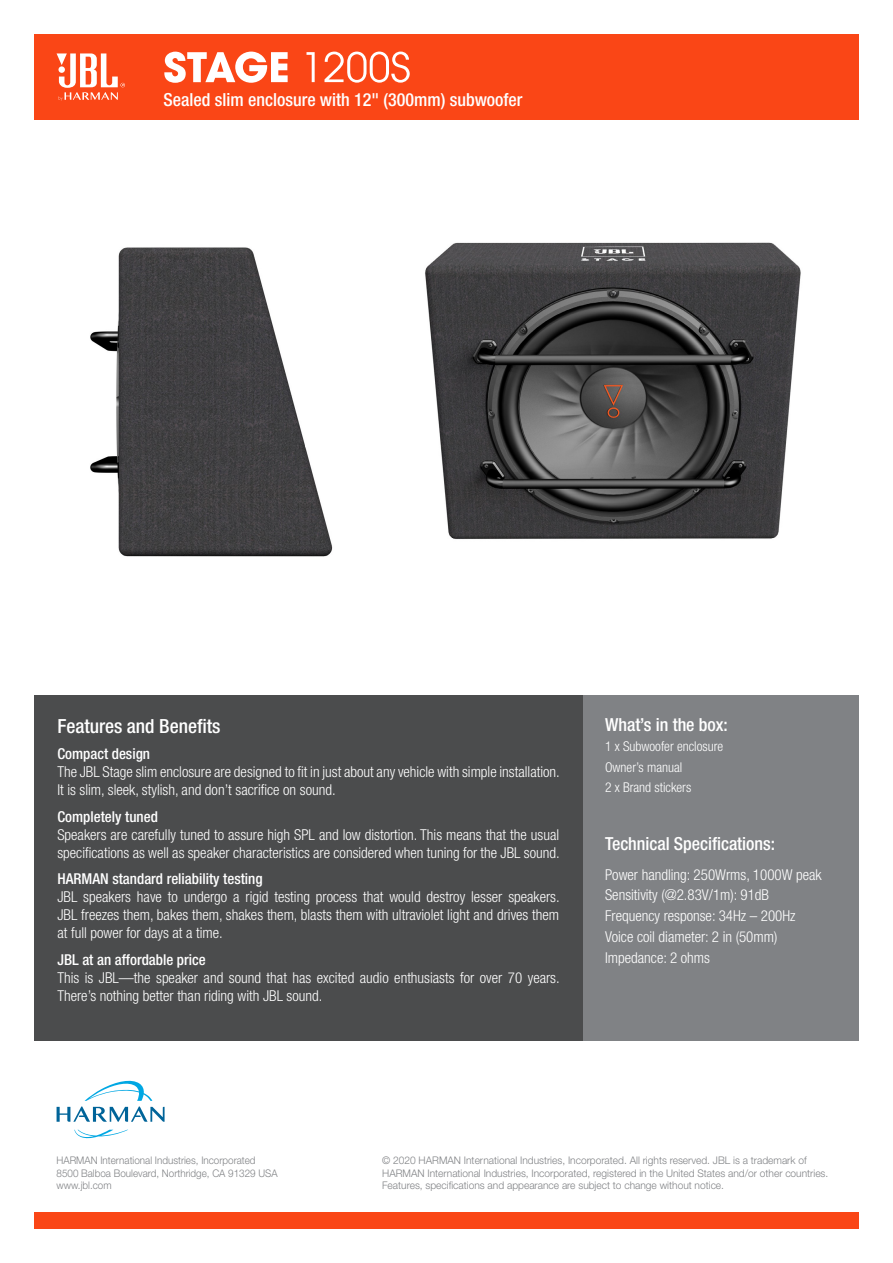
<style>
.page{position:relative;width:893px;height:1263px;background:#fff}
.page>*{position:absolute;margin:0;border:0;box-sizing:border-box;transform-origin:0 0}
.t1{font:500 condensed 19.5px "Helvetica Neue LT Pro";color:#fff}
.t2{font:500 condensed 18px "Helvetica Neue LT Pro";color:#fff}
.t3{font:300 condensed 15px/18px "Helvetica Neue LT Pro";color:#fff}
.t4{font:500 condensed 15px "Helvetica Neue LT Pro";color:#fff}
.t5{font:300 condensed 13.5px "Helvetica Neue LT Pro";color:#fff}
.t6{font:300 10.5px/12.6px "Helvetica Neue LT Pro";color:#808285}
.t7{font:300 10.5px "Helvetica Neue LT Pro";color:#808285;scale:.94 1}
</style>
<div class="page">
<img style="left:90px;top:247px;width:243px;height:310px">
<img style="left:425px;top:242px;width:376px;height:298px">
<div style="left:34px;top:1213px;width:825px;height:16px;background:#fa4616"></div>
<svg style="left:74px;top:1130px;width:54px;height:8px"></svg>
<svg style="left:57px;top:1080px;width:108px;height:42px"></svg>
<div style="left:583px;top:695px;width:276px;height:346px;background:#808285"></div>
<div style="left:34px;top:695px;width:549px;height:346px;background:#4b4c4d"></div>
<div style="left:34px;top:34px;width:825px;height:85px;background:#fa4616"></div>
<svg style="left:57px;top:53px;width:68px;height:48px"></svg>
<svg style="left:164px;top:52px;width:124px;height:31px"></svg>
<svg style="left:306px;top:52px;width:9px;height:30px"></svg>
<svg style="left:324px;top:52px;width:86px;height:31px"></svg>
<p class="t2" style="left:163px;top:89px;width:361px">Sealed slim enclosure with 12" (300mm) subwoofer</p>
<p class="t1" style="left:57px;top:714px;width:165px">Features and Benefits</p>
<p class="t4" style="left:57px;top:745px;width:94px">Compact design</p>
<p class="t3" style="left:57px;top:763px;width:504px">The JBL Stage slim enclosure are designed to fit in just about any vehicle with simple installation.<br>It is slim, sleek, stylish, and don’t sacrifice on sound.</p>
<p class="t4" style="left:57px;top:807px;width:102px">Completely tuned</p>
<p class="t3" style="left:57px;top:825px;width:504px">Speakers are carefully tuned to assure high SPL and low distortion. This means that the usual specifications as well as speaker characteristics are considered when tuning for the JBL sound.</p>
<p class="t4" style="left:57px;top:870px;width:207px">HARMAN standard reliability testing</p>
<p class="t3" style="left:57px;top:888px;width:504px;text-align:justify">JBL speakers have to undergo a rigid testing process that would destroy lesser speakers.<br>JBL freezes them, bakes them, shakes them, blasts them with ultraviolet light and drives them at full power for days at a time.</p>
<p class="t4" style="left:57px;top:950px;width:150px">JBL at an affordable price</p>
<p class="t3" style="left:57px;top:968px;width:504px">This is JBL—the speaker and sound that has excited audio enthusiasts for over 70 years.<br>There’s nothing better than riding with JBL sound.</p>
<p class="t2" style="left:605px;top:714px;width:124px">What’s in the box:</p>
<p class="t5" style="left:605px;top:739px;width:120px">1 x Subwoofer enclosure</p>
<p class="t5" style="left:605px;top:759px;width:79px">Owner’s manual</p>
<p class="t5" style="left:605px;top:780px;width:88px">2 x Brand stickers</p>
<p class="t2" style="left:605px;top:833px;width:171px">Technical Specifications:</p>
<p class="t3" style="left:605px;top:865px;width:218px">Power handling: 250Wrms, 1000W peak</p>
<p class="t3" style="left:605px;top:886px;width:165px">Sensitivity (@2.83V/1m): 91dB</p>
<p class="t3" style="left:605px;top:907px;width:192px">Frequency response: 34Hz – 200Hz</p>
<p class="t3" style="left:605px;top:927px;width:174px">Voice coil diameter: 2 in (50mm)</p>
<p class="t3" style="left:605px;top:948px;width:106px">Impedance: 2 ohms</p>
<p class="t7" style="left:57px;top:1154px;width:213px">HARMAN International Industries, Incorporated</p>
<p class="t7" style="left:57px;top:1166px;width:237px">8500 Balboa Boulevard, Northridge, CA 91329 USA</p>
<p class="t7" style="left:57px;top:1179px;width:60px">www.jbl.com</p>
<p class="t6" style="left:382px;top:1154px;width:448px">© 2020 HARMAN International Industries, Incorporated. All rights reserved. JBL is a trademark of<br>HARMAN International Industries, Incorporated, registered in the United States and/or other countries.<br>Features, specifications and appearance are subject to change without notice.</p>
</div>
